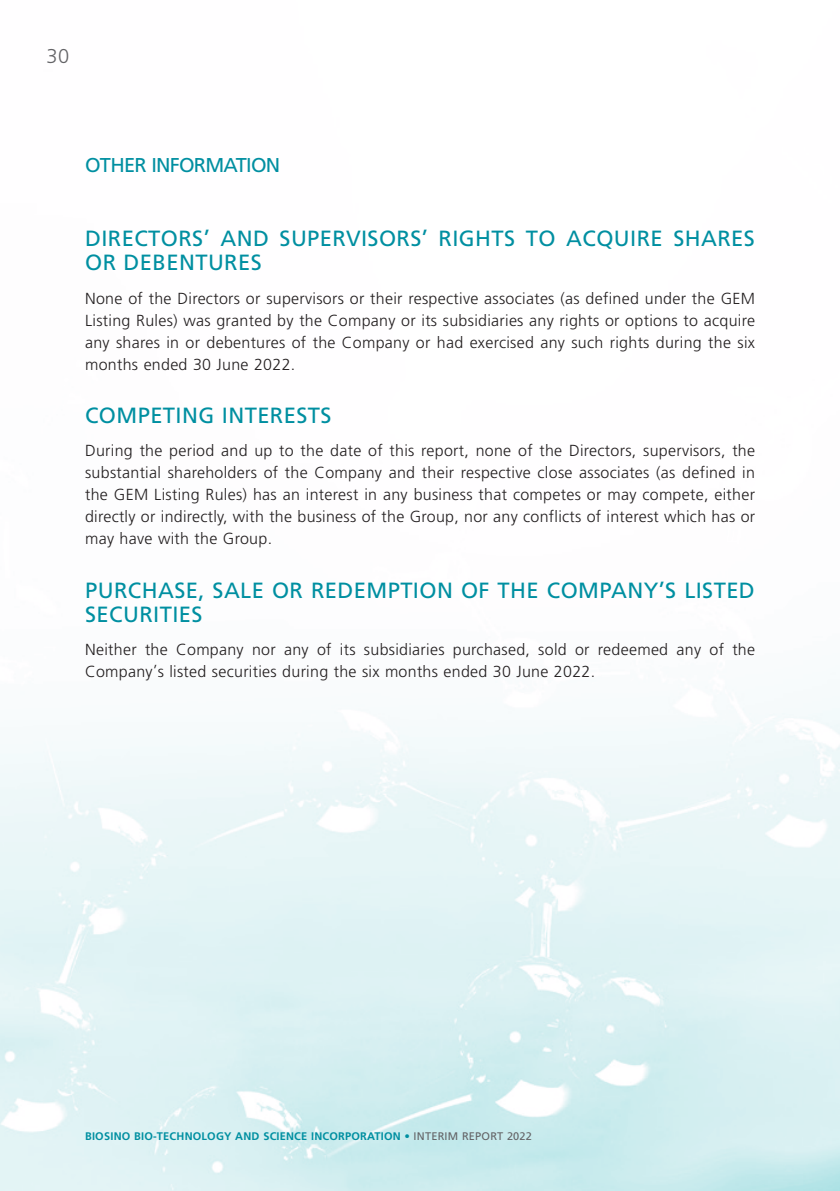
<style>
.page{position:relative;width:840px;height:1191px;background:#fff}
.page>*{position:absolute;margin:0;border:0;box-sizing:border-box;transform-origin:0 0}
.Heading_1{font:22px/24px "Frutiger LT Std";letter-spacing:.02em;color:#008fa1}
.t1{font:20px "Frutiger LT Std";letter-spacing:-.035em;color:#008fa1}
.t2{font:300 20px "Frutiger LT Std";color:#636366}
.Body_Text{font:300 16px/22px "Frutiger LT Std";letter-spacing:.02em;color:#231f20;text-align:justify}
.t3{font:700 11px "Frutiger LT Std";letter-spacing:.02em;color:#008fa1}
.s1{font-weight:400;color:#636366}
</style>
<div class="page">
<img style="left:0;top:697px;width:839px;height:494px">
<p class="t2" style="left:46px;top:45px;width:24px">30</p>
<p class="t1" style="left:85px;top:153px;width:197px">OTHER INFORMATION</p>
<p class="Heading_1" style="left:85px;top:227px;width:671px">DIRECTORS’ AND SUPERVISORS’ RIGHTS TO ACQUIRE SHARES<br>OR DEBENTURES</p>
<p class="Body_Text" style="left:85px;top:287px;width:671px">None of the Directors or supervisors or their respective associates (as defined under the GEM Listing Rules) was granted by the Company or its subsidiaries any rights or options to acquire any shares in or debentures of the Company or had exercised any such rights during the six months ended 30 June 2022.</p>
<p class="Heading_1" style="left:85px;top:403px;width:248px">COMPETING INTERESTS</p>
<p class="Body_Text" style="left:85px;top:440px;width:671px">During the period and up to the date of this report, none of the Directors, supervisors, the substantial shareholders of the Company and their respective close associates (as defined in the GEM Listing Rules) has an interest in any business that competes or may compete, either directly or indirectly, with the business of the Group, nor any conflicts of interest which has or may have with the Group.</p>
<p class="Heading_1" style="left:85px;top:578px;width:670px">PURCHASE, SALE OR REDEMPTION OF THE COMPANY’S LISTED<br>SECURITIES</p>
<p class="Body_Text" style="left:85px;top:639px;width:671px">Neither the Company nor any of its subsidiaries purchased, sold or redeemed any of the<br>Company’s listed securities during the six months ended 30 June 2022.</p>
<p class="t3" style="left:85px;top:1129px;width:448px">BIOSINO BIO-TECHNOLOGY AND SCIENCE INCORPORATION • <span class="s1">INTERIM REPORT 2022</span></p>
</div>
